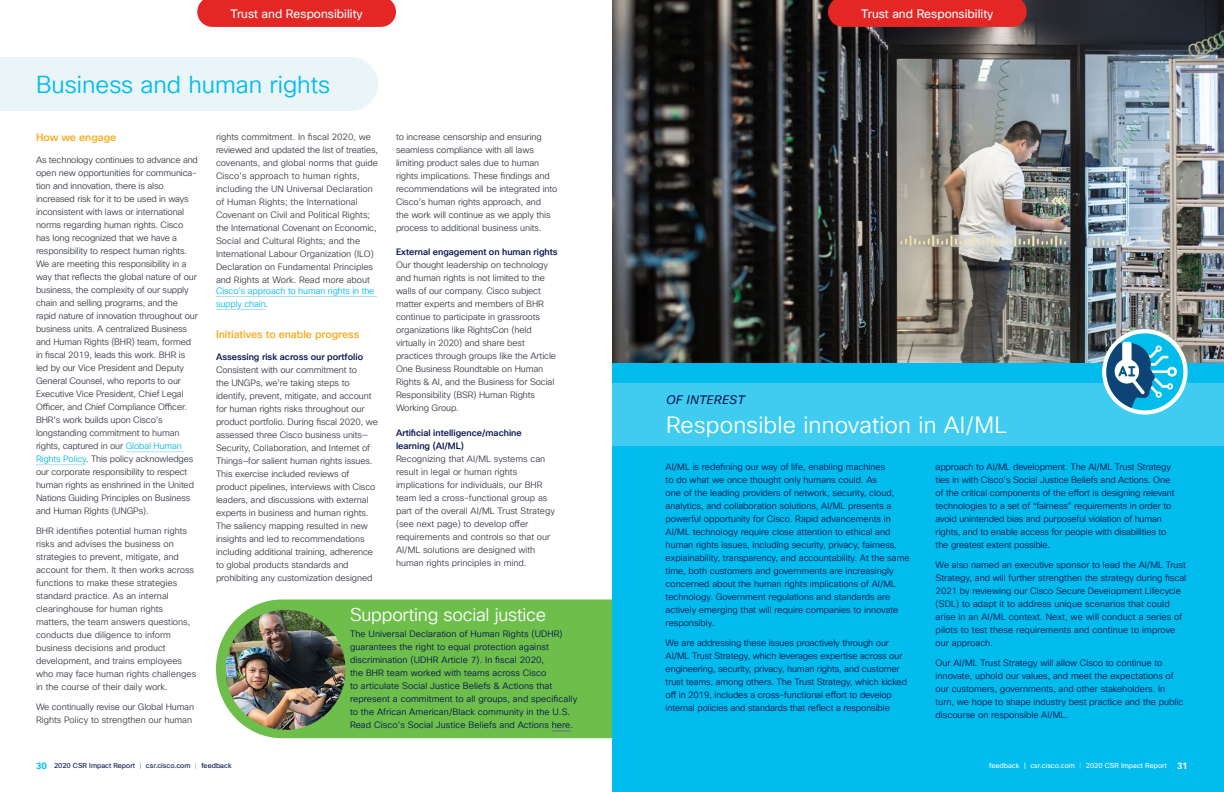
<style>
.page{position:relative;width:1224px;height:792px;background:#fff}
.page>*{position:absolute;margin:0;border:0;box-sizing:border-box;transform-origin:0 0}
.Interior-H1{font:24px "Cisco Sans TT Light";color:#01bcec}
.Of_Interest-H1{font:23px "Cisco Sans TT Light";letter-spacing:.01em;color:#fff}
.Bubble_Title_White-S{font:18px "Cisco Sans TT Light";letter-spacing:-.01em;color:#fff}
.t1{font:12px "Cisco Sans TT";color:#fff}
.Of_Interest-H1-2{font:italic 12px "Cisco Sans TT";letter-spacing:.03em;color:#05124d}
.Interior-H2{font:500 10.5px "Cisco Sans TT";color:#faab1a}
.Body_Copy{font:9px/13px "Cisco Sans TT Light";letter-spacing:-.01em;color:#393e47}
.Body_Copy-2{font:9px/13px "Cisco Sans TT Light";color:#05124d}
.Interior-H3{font:500 9px/13px "Cisco Sans TT";color:#05124d}
.Body_Copy-3{font:9px/13px "Cisco Sans TT Light";letter-spacing:-.015em;color:#01bcec}
.t2{font:700 9px "Cisco Sans TT";color:#fff}
.t3{font:7px "Cisco Sans TT";color:#05124d}
.Interior-H3-2{font:7px "Cisco Sans TT";color:#fff}
.s1{color:#01bcec}
.s2{color:#393e47}
.s3{font-weight:700;font-size:9px;color:#01bcec}
.s4{font-weight:100}
</style>
<div class="page">
<div style="left:216px;top:600px;width:396px;height:138px;background:#6dbe4b"></div>
<div style="left:612px;top:362px;width:612px;height:430px;background:#01bcec"></div>
<img style="left:612px;top:0;width:612px;height:362px">
<div style="left:603px;top:383px;width:621px;height:63px;background:#3fccf0"></div>
<div style="left:197px;top:0;width:199px;height:27px;background:#e42625"></div>
<div style="left:828px;top:0;width:199px;height:27px;background:#e42625"></div>
<div style="left:0;top:57px;width:378px;height:54px;background:#eaf5f7"></div>
<hr style="left:126px;top:451px;width:58px;height:1px;background:#b7dee7">
<hr style="left:36px;top:464px;width:50px;height:1px;background:#b7dee7">
<svg style="left:552px;top:731px;width:19px;height:1px"></svg>
<hr style="left:216px;top:296px;width:161px;height:1px;background:#b7dee7">
<hr style="left:216px;top:309px;width:50px;height:1px;background:#b7dee7">
<img style="left:226px;top:610px;width:120px;height:120px;border-radius:60px">
<svg style="left:1102px;top:329px;width:86px;height:86px"></svg>
<div style="left:1106px;top:333px;width:77px;height:77px;background:#00bdeb;border-radius:50%"></div>
<svg style="left:1106px;top:342px;width:71px;height:66px"></svg>
<p class="t1" style="left:231px;top:6px;width:134px">Trust and Responsibility</p>
<p class="t1" style="left:861px;top:6px;width:134px">Trust and Responsibility</p>
<p class="Interior-H1" style="left:36px;top:69px;width:296px">Business and human rights</p>
<p class="Interior-H2" style="left:36px;top:130px;width:82px">How we engage</p>
<p class="Body_Copy" style="left:36px;top:153px;width:163px">As technology continues to advance and open new opportunities for communica&shy;tion and innovation, there is also increased risk for it to be used in ways inconsistent with laws or international norms regarding human rights. Cisco has long recognized that we have a responsibility to respect human rights.<br>We are meeting this responsibility in a way that reflects the global nature of our business, the complexity of our supply chain and selling programs, and the rapid nature of innovation throughout our business units. A centralized Business and Human Rights (BHR) team, formed in fiscal 2019, leads this work. BHR is led by our Vice President and Deputy General Counsel, who reports to our Executive Vice President, Chief Legal Officer, and Chief Compliance Officer.<br>BHR’s work builds upon Cisco’s longstanding commitment to human rights, captured in our <span class="s1">Global Human Rights Policy</span>. This policy acknowledges our corporate responsibility to respect human rights as enshrined in the United Nations Guiding Principles on Business and Human Rights (UNGPs).</p>
<p class="Body_Copy" style="left:36px;top:524px;width:162px">BHR identifies potential human rights risks and advises the business on strategies to prevent, mitigate, and account for them. It then works across functions to make these strategies standard practice. As an internal clearinghouse for human rights matters, the team answers questions, conducts due diligence to inform business decisions and product development, and trains employees who may face human rights challenges in the course of their daily work.</p>
<p class="Body_Copy" style="left:36px;top:700px;width:160px">We continually revise our Global Human<br>Rights Policy to strengthen our human</p>
<p class="Body_Copy" style="left:216px;top:130px;width:164px">rights commitment. In fiscal 2020, we reviewed and updated the list of treaties, covenants, and global norms that guide Cisco’s approach to human rights, including the UN Universal Declaration of Human Rights; the International Covenant on Civil and Political Rights; the International Covenant on Economic, Social and Cultural Rights; and the International Labour Organization (ILO)<br>Declaration on Fundamental Principles and Rights at Work. Read more about</p>
<p class="Body_Copy-3" style="left:216px;top:284px;width:160px">Cisco’s approach to human rights in the supply chain<span class="s2">.</span></p>
<p class="Interior-H2" style="left:216px;top:327px;width:145px">Initiatives to enable progress</p>
<p class="Interior-H3" style="left:216px;top:350px;width:149px">Assessing risk across our portfolio</p>
<p class="Body_Copy" style="left:216px;top:363px;width:164px">Consistent with our commitment to<br>the UNGPs, we’re taking steps to identify, prevent, mitigate, and account for human rights risks throughout our product portfolio. During fiscal 2020, we assessed three Cisco business units— Security, Collaboration, and Internet of Things—for salient human rights issues.<br>This exercise included reviews of product pipelines, interviews with Cisco leaders, and discussions with external experts in business and human rights.<br>The saliency mapping resulted in new insights and led to recommendations including additional training, adherence to global products standards and prohibiting any customization designed</p>
<p class="Body_Copy" style="left:396px;top:130px;width:163px">to increase censorship and ensuring seamless compliance with all laws limiting product sales due to human rights implications. These findings and recommendations will be integrated into Cisco’s human rights approach, and<br>the work will continue as we apply this process to additional business units.</p>
<p class="Interior-H3" style="left:396px;top:246px;width:163px">External engagement on human rights</p>
<p class="Body_Copy" style="left:396px;top:259px;width:162px">Our thought leadership on technology and human rights is not limited to the walls of our company. Cisco subject matter experts and members of BHR continue to participate in grassroots organizations like RightsCon (held virtually in 2020) and share best practices through groups like the Article One Business Roundtable on Human Rights &amp; AI, and the Business for Social Responsibility (BSR) Human Rights Working Group.</p>
<p class="Interior-H3" style="left:396px;top:426px;width:127px">Artificial intelligence/machine learning (AI/ML)</p>
<p class="Body_Copy" style="left:396px;top:452px;width:160px">Recognizing that AI/ML systems can result in legal or human rights implications for individuals, our BHR team led a cross-functional group as part of the overall AI/ML Trust Strategy (see next page) to develop offer requirements and controls so that our AI/ML solutions are designed with human rights principles in mind.</p>
<p class="Bubble_Title_White-S" style="left:350px;top:603px;width:198px">Supporting social justice</p>
<p class="Body_Copy-2" style="left:350px;top:628px;width:229px">The Universal Declaration of Human Rights (UDHR) guarantees the right to equal protection against discrimination (UDHR Article 7). In fiscal 2020,<br>the BHR team worked with teams across Cisco<br>to articulate Social Justice Beliefs &amp; Actions that represent a commitment to all groups, and specifically to the African American/Black community in the U.S.<br>Read Cisco’s Social Justice Beliefs and Actions here.</p>
<p class="Of_Interest-H1-2" style="left:666px;top:392px;width:80px">OF INTEREST</p>
<p class="Of_Interest-H1" style="left:666px;top:410px;width:343px">Responsible innovation in AI/ML</p>
<p class="Body_Copy-2" style="left:666px;top:461px;width:245px">AI/ML is redefining our way of life, enabling machines<br>to do what we once thought only humans could. As<br>one of the leading providers of network, security, cloud, analytics, and collaboration solutions, AI/ML presents a powerful opportunity for Cisco. Rapid advancements in AI/ML technology require close attention to ethical and human rights issues, including security, privacy, fairness, explainability, transparency, and accountability. At the same time, both customers and governments are increasingly concerned about the human rights implications of AI/ML technology. Government regulations and standards are actively emerging that will require companies to innovate responsibly.</p>
<p class="Body_Copy-2" style="left:666px;top:637px;width:243px">We are addressing these issues proactively through our AI/ML Trust Strategy, which leverages expertise across our engineering, security, privacy, human rights, and customer trust teams, among others. The Trust Strategy, which kicked off in 2019, includes a cross-functional effort to develop internal policies and standards that reflect a responsible</p>
<p class="Body_Copy-2" style="left:936px;top:461px;width:241px">approach to AI/ML development. The AI/ML Trust Strategy ties in with Cisco’s Social Justice Beliefs and Actions. One of the critical components of the effort is designing relevant technologies to a set of “fairness” requirements in order to avoid unintended bias and purposeful violation of human rights, and to enable access for people with disabilities to the greatest extent possible.</p>
<p class="Body_Copy-2" style="left:936px;top:559px;width:252px">We also named an executive sponsor to lead the AI/ML Trust Strategy, and will further strengthen the strategy during fiscal 2021 by reviewing our Cisco Secure Development Lifecycle (SDL) to adapt it to address unique scenarios that could arise in an AI/ML context. Next, we will conduct a series of pilots to test these requirements and continue to improve our approach.</p>
<p class="Body_Copy-2" style="left:936px;top:657px;width:249px">Our AI/ML Trust Strategy will allow Cisco to continue to innovate, uphold our values, and meet the expectations of our customers, governments, and other stakeholders. In turn, we hope to shape industry best practice and the public discourse on responsible AI/ML.</p>
<p class="t3" style="left:36px;top:761px;width:197px"><span class="s3">30</span> 2020 CSR Impact Report <span class="s4">|</span> csr.cisco.com <span class="s4">|</span> feedback</p>
<p class="t2" style="left:1177px;top:760px;width:12px">31</p>
<p class="Interior-H3-2" style="left:989px;top:761px;width:179px">feedback | csr.cisco.com <span class="s4">|</span> 2020 CSR Impact Report</p>
</div>
